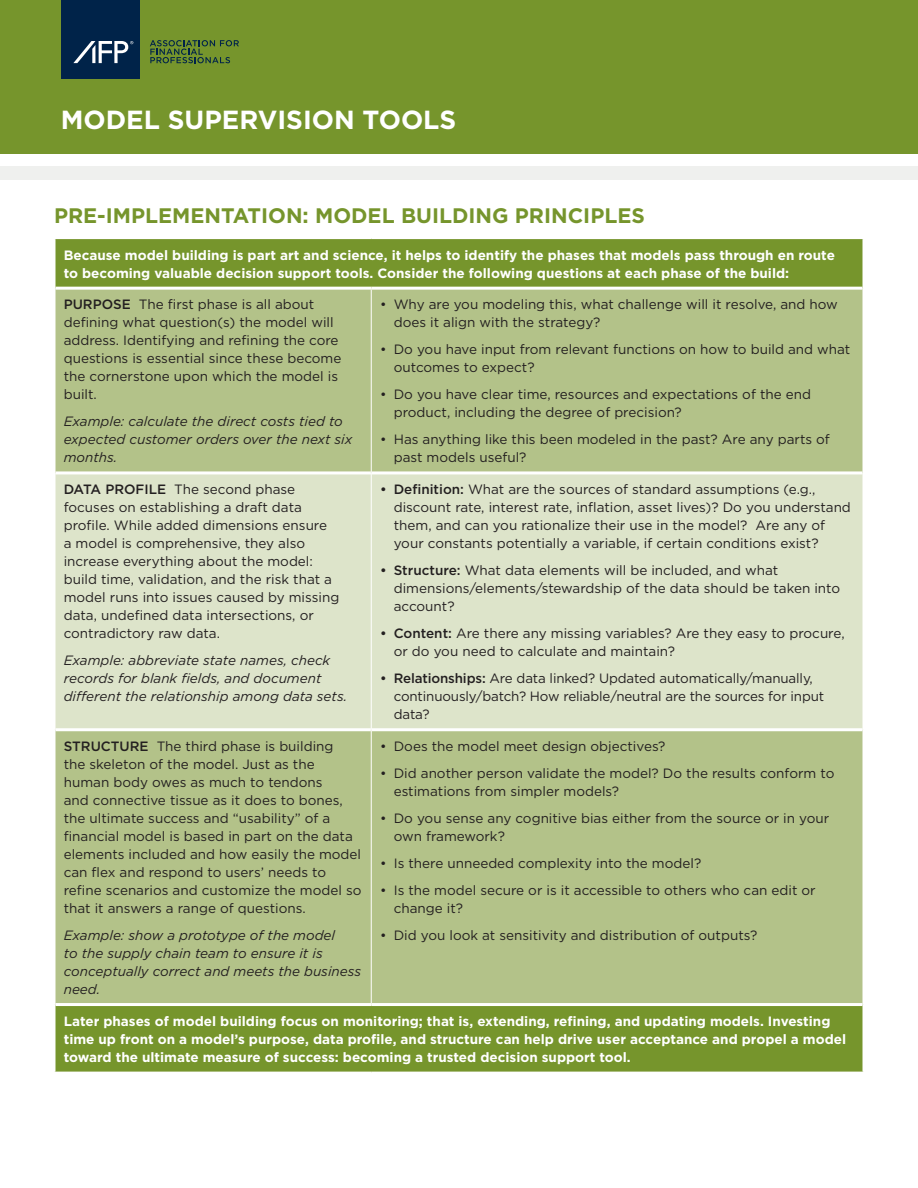
<style>
.page{position:relative;width:918px;height:1188px;background:#fff}
.page>*{position:absolute;margin:0;border:0;box-sizing:border-box;transform-origin:0 0}
.t1{font:700 26.25px "Gotham";color:#fff}
.t2{font:700 21px "Gotham";color:#76952c}
.t3{font:13.5px/18px "Gotham";color:#231f20}
.t4{font:700 13.5px/18px "Gotham";color:#fff}
.t5{font:italic 13.5px/18px "Gotham";color:#231f20}
.s1{font-weight:500}
</style>
<div class="page">
<div style="left:0;top:0;width:918px;height:153px;background:#76952c"></div>
<div style="left:0;top:166px;width:918px;height:14px;background:#eff0ee"></div>
<div style="left:61px;top:0;width:79px;height:79px;background:#002349"></div>
<svg style="left:73px;top:41px;width:60px;height:22px"></svg>
<svg style="left:150px;top:40px;width:89px;height:23px"></svg>
<div style="left:56px;top:239px;width:806px;height:833px;background:#76952c"></div>
<div style="left:56px;top:290px;width:806px;height:713px;background:#b3c289"></div>
<div style="left:56px;top:474px;width:806px;height:254px;background:#dde4ca"></div>
<hr style="left:56px;top:287px;width:315px;height:3px;background:#fff">
<hr style="left:371px;top:287px;width:491px;height:3px;background:#fff">
<hr style="left:56px;top:471px;width:315px;height:3px;background:#fff">
<hr style="left:372px;top:471px;width:490px;height:3px;background:#fff">
<hr style="left:56px;top:728px;width:315px;height:3px;background:#fff">
<hr style="left:372px;top:728px;width:490px;height:3px;background:#fff">
<hr style="left:56px;top:1003px;width:315px;height:3px;background:#fff">
<hr style="left:371px;top:1003px;width:491px;height:3px;background:#fff">
<hr style="left:371px;top:290px;width:1px;height:183px;background:#fff">
<hr style="left:371px;top:473px;width:1px;height:257px;background:#fff">
<hr style="left:371px;top:730px;width:1px;height:273px;background:#fff">
<h1 class="t1" style="left:61px;top:102px;width:397px">MODEL SUPERVISION TOOLS</h1>
<h2 class="t2" style="left:54px;top:201px;width:592px">PRE-IMPLEMENTATION: MODEL BUILDING PRINCIPLES</h2>
<p class="t4" style="left:64px;top:246px;width:773px">Because model building is part art and science, it helps to identify the phases that models pass through en route to becoming valuable decision support tools. Consider the following questions at each phase of the build:</p>
<p class="t3" style="left:64px;top:295px;width:279px"><span class="s1">PURPOSE</span> The first phase is all about defining what question(s) the model will address. Identifying and refining the core questions is essential since these become the cornerstone upon which the model is built.</p>
<p class="t5" style="left:64px;top:412px;width:290px">Example: calculate the direct costs tied to expected customer orders over the next six months.</p>
<p class="t3" style="left:394px;top:295px;width:446px;text-indent:-14px">• Why are you modeling this, what challenge will it resolve, and how does it align with the strategy?</p>
<p class="t3" style="left:394px;top:340px;width:458px;text-indent:-14px">• Do you have input from relevant functions on how to build and what outcomes to expect?</p>
<p class="t3" style="left:394px;top:385px;width:419px;text-indent:-14px">• Do you have clear time, resources and expectations of the end product, including the degree of precision?</p>
<p class="t3" style="left:394px;top:430px;width:438px;text-indent:-14px">• Has anything like this been modeled in the past? Are any parts of past models useful?</p>
<p class="t3" style="left:64px;top:480px;width:277px"><span class="s1">DATA PROFILE</span> The second phase focuses on establishing a draft data profile. While added dimensions ensure<br>a model is comprehensive, they also increase everything about the model: build time, validation, and the risk that a model runs into issues caused by missing data, undefined data intersections, or contradictory raw data.</p>
<p class="t5" style="left:64px;top:651px;width:285px">Example: abbreviate state names, check records for blank fields, and document different the relationship among data sets.</p>
<p class="t3" style="left:64px;top:737px;width:299px"><span class="s1">STRUCTURE</span> The third phase is building<br>the skeleton of the model. Just as the human body owes as much to tendons<br>and connective tissue as it does to bones, the ultimate success and “usability” of a financial model is based in part on the data elements included and how easily the model can flex and respond to users’ needs to refine scenarios and customize the model so that it answers a range of questions.</p>
<p class="t5" style="left:64px;top:926px;width:299px">Example: show a prototype of the model<br>to the supply chain team to ensure it is conceptually correct and meets the business need.</p>
<p class="t3" style="left:394px;top:480px;width:459px;text-indent:-14px"><span class="s1">• Definition:</span> What are the sources of standard assumptions (e.g., discount rate, interest rate, inflation, asset lives)? Do you understand them, and can you rationalize their use in the model? Are any of your constants potentially a variable, if certain conditions exist?</p>
<p class="t3" style="left:394px;top:561px;width:448px;text-indent:-14px"><span class="s1">• Structure:</span> What data elements will be included, and what dimensions/elements/stewardship of the data should be taken into account?</p>
<p class="t3" style="left:394px;top:624px;width:452px;text-indent:-14px"><span class="s1">• Content:</span> Are there any missing variables? Are they easy to procure, or do you need to calculate and maintain?</p>
<p class="t3" style="left:394px;top:669px;width:432px;text-indent:-13px"><span class="s1">• Relationships:</span> Are data linked? Updated automatically/manually, continuously/batch? How reliable/neutral are the sources for input data?</p>
<p class="t3" style="left:380px;top:737px;width:287px">• Does the model meet design objectives?</p>
<p class="t3" style="left:394px;top:764px;width:442px;text-indent:-14px">• Did another person validate the model? Do the results conform to estimations from simpler models?</p>
<p class="t3" style="left:394px;top:809px;width:437px;text-indent:-14px">• Do you sense any cognitive bias either from the source or in your own framework?</p>
<p class="t3" style="left:380px;top:854px;width:323px">• Is there unneeded complexity into the model?</p>
<p class="t3" style="left:394px;top:881px;width:423px;text-indent:-14px">• Is the model secure or is it accessible to others who can edit or change it?</p>
<p class="t3" style="left:380px;top:926px;width:379px">• Did you look at sensitivity and distribution of outputs?</p>
<p class="t4" style="left:64px;top:1012px;width:784px">Later phases of model building focus on monitoring; that is, extending, refining, and updating models. Investing time up front on a model’s purpose, data profile, and structure can help drive user acceptance and propel a model toward the ultimate measure of success: becoming a trusted decision support tool.</p>
</div>
